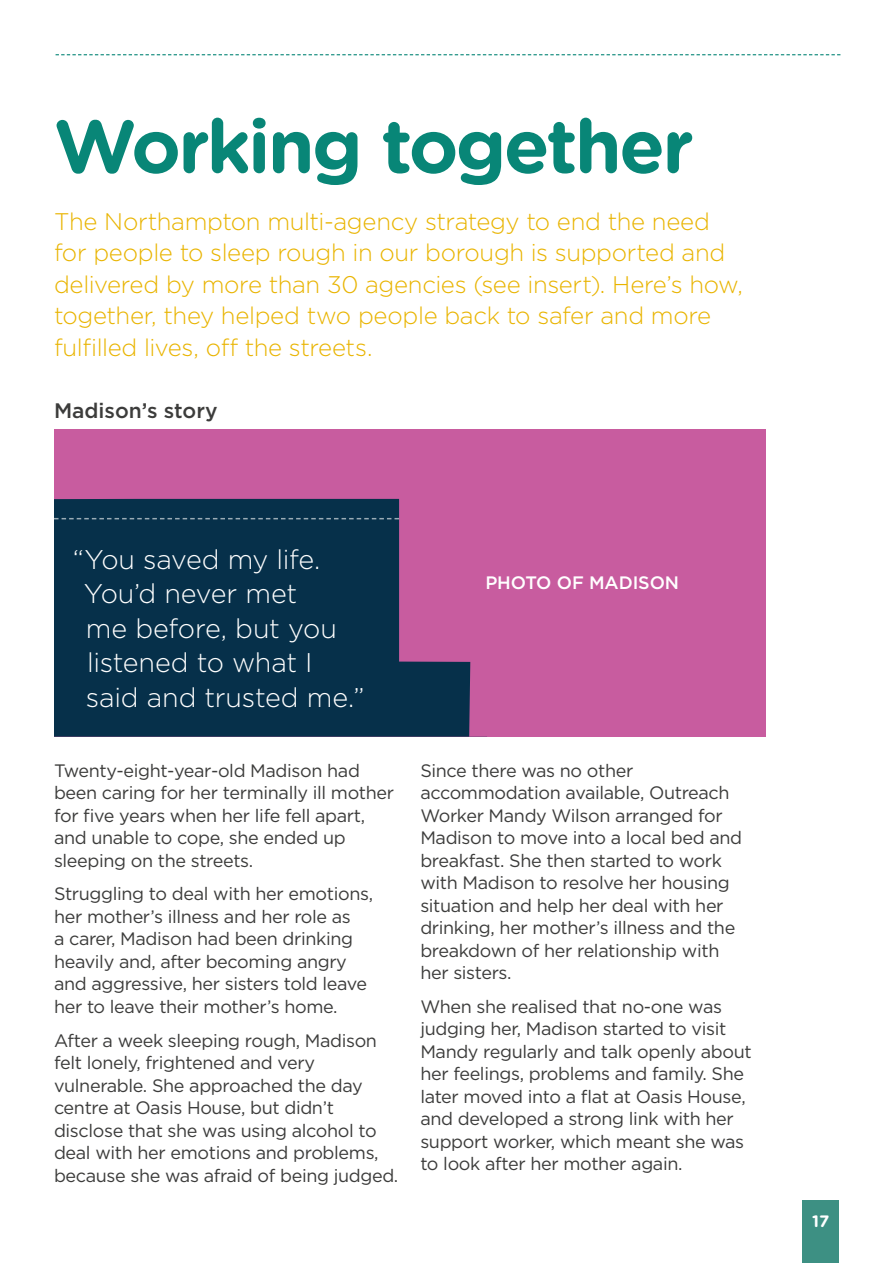
<style>
.page{position:relative;width:893px;height:1263px;background:#fff}
.page>*{position:absolute;margin:0;border:0;box-sizing:border-box;transform-origin:0 0}
.t1{font:700 75px "Gotham Rounded";letter-spacing:-.035em;color:#088677}
.t2{font:300 27px/34.5px "Gotham";letter-spacing:-.01em;color:#fff}
.t3{font:300 24px/31.5px "Gotham";letter-spacing:-.015em;color:#e9b400}
.t4{font:500 21px "Gotham";color:#3c3c3b}
.t5{font:18px/22.5px "Gotham";letter-spacing:-.02em;color:#3c3c3b}
.t6{font:500 18px "Gotham";letter-spacing:-.005em;color:#fff}
</style>
<div class="page">
<div style="left:54px;top:429px;width:711px;height:308px;background:#c85c9f"></div>
<div style="left:803px;top:1200px;width:36px;height:63px;background:#3d9083"></div>
<svg style="left:56px;top:54px;width:784px;height:1px"></svg>
<svg style="left:54px;top:499px;width:433px;height:238px;fill:#06304a"></svg>
<svg style="left:54px;top:518px;width:345px;height:1px"></svg>
<h1 class="t1" style="left:54px;top:91px;width:641px">Working together</h1>
<p class="t3" style="left:54px;top:205px;width:690px">The Northampton multi-agency strategy to end the need for people to sleep rough in our borough is supported and delivered by more than 30 agencies (see insert). Here’s how, together, they helped two people back to safer and more fulfilled lives, off the streets.</p>
<p class="t4" style="left:54px;top:398px;width:165px">Madison’s story</p>
<h2 class="t2" style="left:84px;top:541px;width:282px;text-indent:-11px">“You saved my life.<br>You’d never met<br>me before, but you listened to what I said and trusted me.”</h2>
<p class="t5" style="left:54px;top:759px;width:342px">Twenty-eight-year-old Madison had been caring for her terminally ill mother for five years when her life fell apart, and unable to cope, she ended up sleeping on the streets.</p>
<p class="t5" style="left:54px;top:882px;width:321px">Struggling to deal with her emotions, her mother’s illness and her role as<br>a carer, Madison had been drinking heavily and, after becoming angry and aggressive, her sisters told leave her to leave their mother’s home.</p>
<p class="t5" style="left:54px;top:1029px;width:346px">After a week sleeping rough, Madison felt lonely, frightened and very vulnerable. She approached the day centre at Oasis House, but didn’t disclose that she was using alcohol to deal with her emotions and problems, because she was afraid of being judged.</p>
<p class="t6" style="left:485px;top:572px;width:195px">PHOTO OF MADISON</p>
<p class="t5" style="left:420px;top:759px;width:323px">Since there was no other accommodation available, Outreach<br>Worker Mandy Wilson arranged for<br>Madison to move into a local bed and breakfast. She then started to work with Madison to resolve her housing situation and help her deal with her drinking, her mother’s illness and the breakdown of her relationship with her sisters.</p>
<p class="t5" style="left:420px;top:995px;width:333px">When she realised that no-one was judging her, Madison started to visit Mandy regularly and talk openly about her feelings, problems and family. She later moved into a flat at Oasis House, and developed a strong link with her support worker, which meant she was to look after her mother again.</p>
</div>
